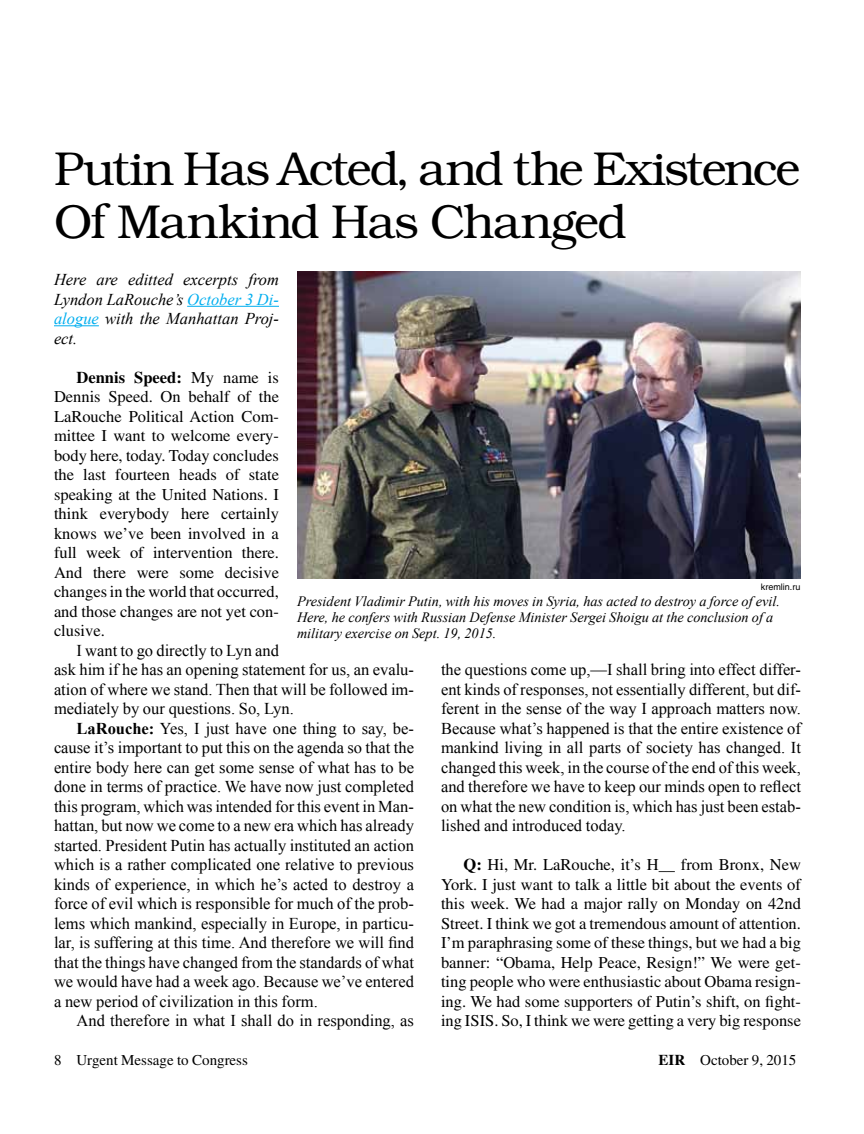
<style>
.page{position:relative;width:864px;height:1134px;background:#fff}
.page>*{position:absolute;margin:0;border:0;box-sizing:border-box;transform-origin:0 0}
.t1{font:300 47.7px/52.5px "Bookman";letter-spacing:-.035em;color:#000}
.t2{font:16.5px/19.5px "Times New Roman";color:#000;text-align:justify}
.t3{font:16.5px/19.5px "Times";color:#000;text-align:justify}
.t4{font:italic 16.5px/19.5px "Times New Roman";color:#000;text-align:justify}
.t5{font:15px "Times";color:#000}
.t6{font:italic 14.25px/15.8px "Times New Roman";color:#000}
.t7{font:9px "Helvetica";color:#000}
.s1{color:#00aeef}
.s2{font-weight:700}
</style>
<div class="page">
<hr style="left:187px;top:306px;width:92px;height:1px;background:#00aeef">
<hr style="left:54px;top:325px;width:45px;height:1px;background:#00aeef">
<img style="left:297px;top:272px;width:504px;height:306px">
<h1 class="t1" style="left:54px;top:143px;width:748px">Putin Has Acted, and the Existence<br>Of Mankind Has Changed</h1>
<p class="t4" style="left:54px;top:269px;width:227px">Here are editted excerpts from Lyndon LaRouche’s <span class="s1">October 3 Di&shy;alogue</span> with the Manhattan Proj&shy;ect.</p>
<p class="t3" style="left:54px;top:367px;width:227px;text-indent:23px"><span class="s2">Dennis Speed:</span> My name is Dennis Speed. On behalf of the LaRouche Political Action Com&shy;mittee I want to welcome every&shy;body here, today. Today concludes the last fourteen heads of state speaking at the United Nations. I think everybody here certainly knows we’ve been involved in a full week of intervention there.<br>And there were some decisive changes in the world that occurred, and those changes are not yet con&shy;clusive.</p>
<p class="t2" style="left:54px;top:640px;width:362px;text-align:left;text-indent:23px">I want to go directly to Lyn and<br>ask him if he has an opening statement for us, an evalu&shy;ation of where we stand. Then that will be followed im&shy;mediately by our questions. So, Lyn.</p>
<p class="t2" style="left:54px;top:718px;width:362px;text-indent:23px"><span class="s2">LaRouche:</span> Yes, I just have one thing to say, be&shy;cause it’s important to put this on the agenda so that the entire body here can get some sense of what has to be done in terms of practice. We have now just completed this program, which was intended for this event in Man&shy;hattan, but now we come to a new era which has already started. President Putin has actually instituted an action which is a rather complicated one relative to previous kinds of experience, in which he’s acted to destroy a force of evil which is responsible for much of the prob&shy;lems which mankind, especially in Europe, in particu&shy;lar, is suffering at this time. And therefore we will find that the things have changed from the standards of what we would have had a week ago. Because we’ve entered a new period of civilization in this form.</p>
<p class="t2" style="left:77px;top:1011px;width:339px">And therefore in what I shall do in responding, as</p>
<p class="t7" style="left:761px;top:582px;width:41px">kremlin.ru</p>
<p class="t6" style="left:297px;top:593px;width:485px">President Vladimir Putin, with his moves in Syria, has acted to destroy a force of evil.<br>Here, he confers with Russian Defense Minister Sergei Shoigu at the conclusion of a military exercise on Sept. 19, 2015.</p>
<p class="t2" style="left:441px;top:660px;width:362px">the questions come up,—I shall bring into effect differ&shy;ent kinds of responses, not essentially different, but dif&shy;ferent in the sense of the way I approach matters now.<br>Because what’s happened is that the entire existence of mankind living in all parts of society has changed. It changed this week, in the course of the end of this week, and therefore we have to keep our minds open to reflect on what the new condition is, which has just been estab&shy;lished and introduced today.</p>
<p class="t3" style="left:441px;top:855px;width:362px;text-indent:23px"><span class="s2">Q:</span> Hi, Mr. LaRouche, it’s H__ from Bronx, New York. I just want to talk a little bit about the events of this week. We had a major rally on Monday on 42nd Street. I think we got a tremendous amount of attention.<br>I’m paraphrasing some of these things, but we had a big banner: “Obama, Help Peace, Resign!” We were get&shy;ting people who were enthusiastic about Obama resign&shy;ing. We had some supporters of Putin’s shift, on fight&shy;ing ISIS. So, I think we were getting a very big response</p>
<p class="t5" style="left:54px;top:1052px;width:195px">8 Urgent Message to Congress</p>
<p class="t5" style="left:659px;top:1052px;width:139px"><span class="s2">EIR</span> October 9, 2015</p>
</div>
